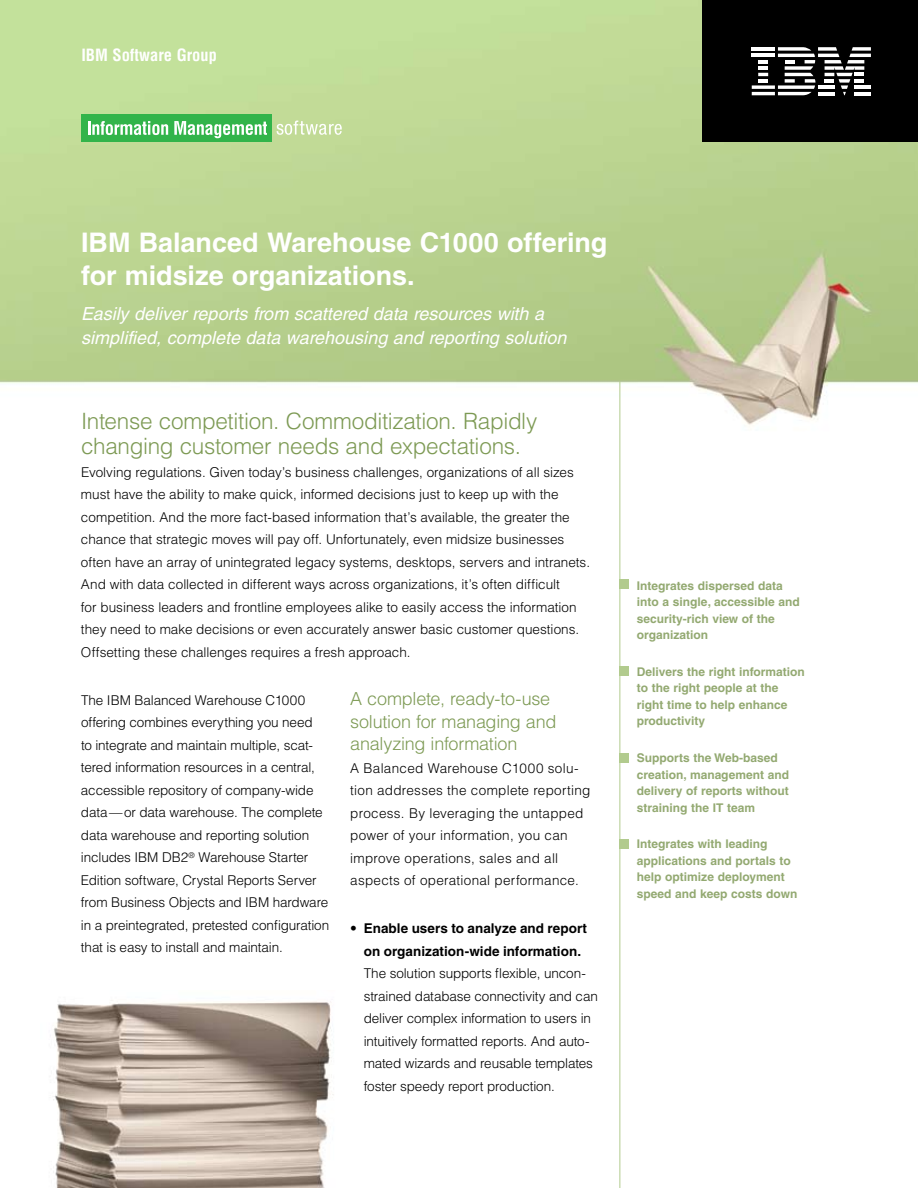
<style>
.page{position:relative;width:918px;height:1188px;background:#fff}
.page>*{position:absolute;margin:0;border:0;box-sizing:border-box;transform-origin:0 0}
.t1{font:700 27px/33px "Helvetica";color:#fff}
.t2{font:300 22.5px/25.5px "Helvetica";letter-spacing:-.015em;color:#7d9a54}
.t3{font:italic 18px/24px "Helvetica";color:#fff}
.t4{font:300 18px/22.5px "Helvetica";letter-spacing:-.015em;color:#7d9a54}
.t5{font:700 condensed 16.5px "Helvetica";color:#fff}
.t6{font:300 13.5px/22.5px "Helvetica";letter-spacing:-.005em;color:#000}
.t7{font:300 13.5px/22.5px "Helvetica";letter-spacing:.02em;color:#000}
.t8{font:700 13.5px/22.5px "Helvetica";letter-spacing:.005em;color:#000}
.t9{font:700 12px/16.5px "Helvetica";color:#93a971}
</style>
<div class="page">
<img style="left:0;top:0;width:918px;height:434px">
<hr style="left:620px;top:381px;width:1px;height:807px;background:#b2cb8e">
<div style="left:703px;top:0;width:215px;height:142px;background:#000"></div>
<svg style="left:752px;top:47px;width:119px;height:48px"></svg>
<hr style="left:818px;top:92px;width:16px;height:3px;background:#fff">
<hr style="left:752px;top:92px;width:23px;height:3px;background:#fff">
<div style="left:81px;top:115px;width:191px;height:27px;background:#32b44a"></div>
<svg style="left:88px;top:121px;width:80px;height:14px"></svg>
<svg style="left:174px;top:121px;width:93px;height:17px"></svg>
<svg style="left:277px;top:121px;width:65px;height:14px"></svg>
<img style="left:53px;top:1000px;width:281px;height:188px">
<div style="left:620px;top:580px;width:9px;height:9px;background:#b2cb8e"></div>
<div style="left:620px;top:753px;width:9px;height:9px;background:#b2cb8e"></div>
<div style="left:620px;top:839px;width:9px;height:10px;background:#b2cb8e"></div>
<div style="left:620px;top:666px;width:9px;height:10px;background:#b2cb8e"></div>
<p class="t5" style="left:81px;top:44px;width:137px">IBM Software Group</p>
<h1 class="t1" style="left:81px;top:225px;width:528px">IBM Balanced Warehouse C1000 offering for midsize organizations.</h1>
<h3 class="t3" style="left:81px;top:301px;width:487px">Easily deliver reports from scattered data resources with a simplified, complete data warehousing and reporting solution</h3>
<h2 class="t2" style="left:81px;top:407px;width:458px">Intense competition. Commoditization. Rapidly changing customer needs and expectations.</h2>
<p class="t6" style="left:81px;top:460px;width:511px">Evolving regulations. Given today’s business challenges, organizations of all sizes must have the ability to make quick, informed decisions just to keep up with the competition. And the more fact-based information that’s available, the greater the chance that strategic moves will pay off. Unfortunately, even midsize businesses often have an array of unintegrated legacy systems, desktops, servers and in-tranets.<br>And with data collected in different ways across organizations, it’s often difficult<br>for business leaders and frontline employees alike to easily access the information they need to make decisions or even accurately answer basic customer questions.<br>Offsetting these challenges requires a fresh approach.</p>
<p class="t6" style="left:81px;top:688px;width:250px">The IBM Balanced Warehouse C1000 offering combines everything you need<br>to integrate and maintain multiple, scat&shy;tered information resources in a central, accessible repository of company-wide data—or data warehouse. The complete data warehouse and reporting solution includes IBM DB2<sup>®</sup> Warehouse Starter Edition software, Crystal Reports Server from Business Objects and IBM hardware in a preintegrated, pretested configuration that is easy to install and maintain.</p>
<h3 class="t4" style="left:350px;top:687px;width:208px">A complete, ready-to-use solution for managing and analyzing information</h3>
<p class="t7" style="left:350px;top:756px;width:242px">A Balanced Warehouse C1000 solu&shy;tion addresses the complete reporting process. By leveraging the untapped power of your information, you can improve operations, sales and all aspects of operational performance.</p>
<p class="t8" style="left:364px;top:917px;width:225px">Enable users to analyze and report on organization-wide information.</p>
<p class="t6" style="left:364px;top:962px;width:236px">The solution supports flexible, uncon&shy;strained database connectivity and can deliver complex information to users in intuitively formatted reports. And auto&shy;mated wizards and reusable templates foster speedy report production.</p>
<p class="t6" style="left:350px;top:917px;width:8px">•</p>
<p class="t9" style="left:637px;top:577px;width:164px">Integrates dispersed data into a single, accessible and security-rich view of the organization</p>
<p class="t9" style="left:637px;top:663px;width:169px">Delivers the right information to the right people at the right time to help enhance productivity</p>
<p class="t9" style="left:637px;top:749px;width:154px">Supports the Web-based creation, management and delivery of reports without straining the IT team</p>
<p class="t9" style="left:637px;top:836px;width:162px">Integrates with leading applications and portals to help optimize deployment speed and keep costs down</p>
</div>
